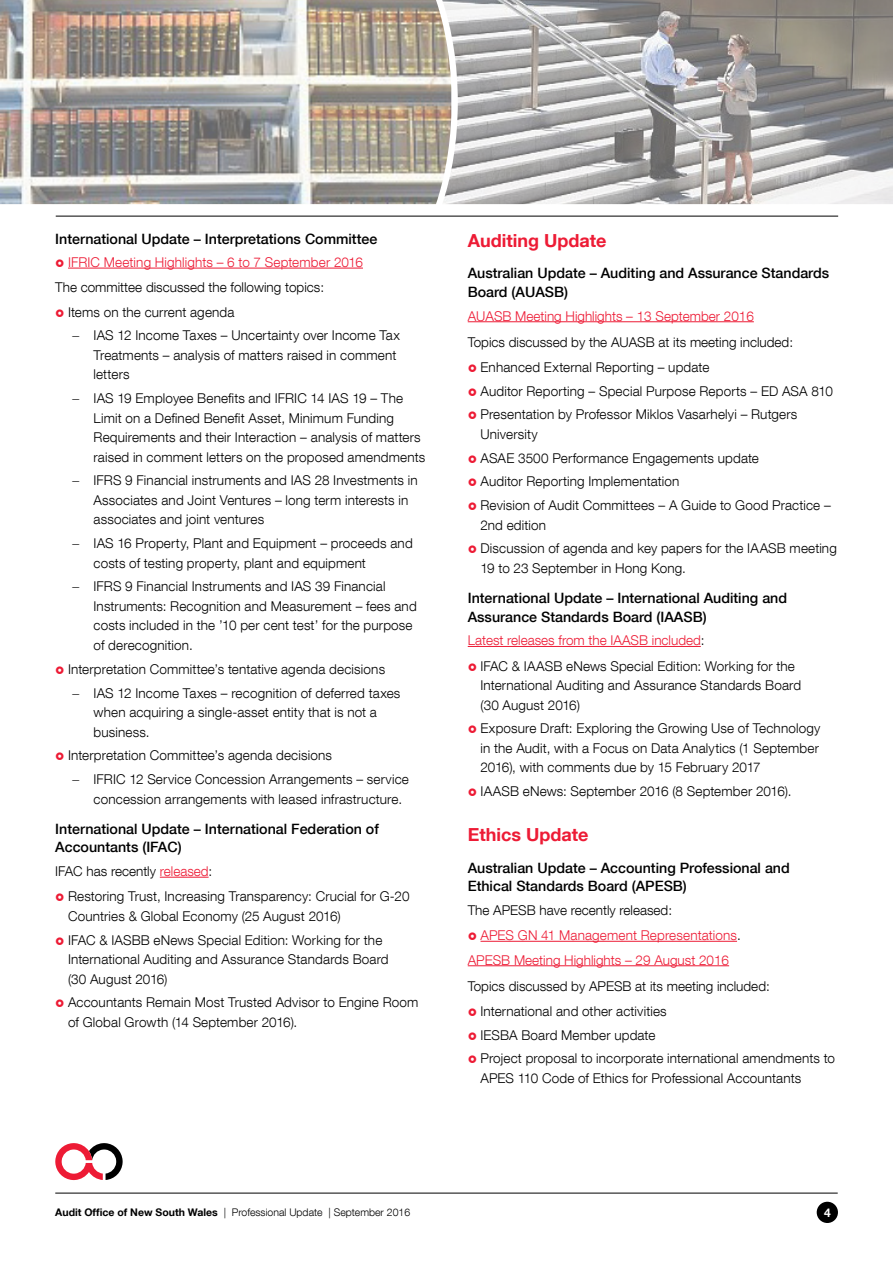
<style>
.page{position:relative;width:893px;height:1263px;background:#fff}
.page>*{position:absolute;margin:0;border:0;box-sizing:border-box;transform-origin:0 0}
.t1{font:700 18px "Helvetica Neue LT Com";color:#ed1b35}
.t2{font:500 14.25px/18.8px "Helvetica Neue LT Com";color:#000}
.t3{font:300 13.5px/23.7px "Helvetica Neue LT Com";letter-spacing:.01em;color:#000}
.t4{font:300 13.5px/19.5px "Helvetica Neue LT Com";letter-spacing:.01em;color:#000101}
.t5{font:300 13.5px "Helvetica Neue LT Com";color:#ed1b35}
.t6{font:700 12px "Helvetica Neue LT Com";color:#fff}
.t7{font:300 10.5px "Helvetica Neue LT Com";color:#000}
.s1{color:#000101}
.s2{color:#000}
.s3{color:#ed1b35}
.s4{font-weight:700}
</style>
<div class="page">
<hr style="left:55px;top:1193px;width:783px;height:1px;background:#000">
<div style="left:817px;top:1202px;width:21px;height:21px;background:#000;border-radius:50%"></div>
<svg style="left:55px;top:1143px;width:68px;height:37px"></svg>
<img style="left:451px;top:0;width:442px;height:204px">
<img style="left:0;top:0;width:451px;height:204px">
<hr style="left:56px;top:216px;width:782px;height:1px;background:#000">
<hr style="left:68px;top:268px;width:295px;height:1px;background:#ed1b35">
<hr style="left:160px;top:877px;width:49px;height:1px;background:#ed1b35">
<hr style="left:468px;top:321px;width:286px;height:1px;background:#ed1b35">
<hr style="left:468px;top:646px;width:233px;height:1px;background:#ed1b35">
<hr style="left:480px;top:941px;width:257px;height:1px;background:#ed1b35">
<hr style="left:468px;top:965px;width:261px;height:1px;background:#ed1b35">
<p class="t2" style="left:55px;top:229px;width:324px">International Update – Interpretations Committee</p>
<p class="t5" style="left:68px;top:254px;width:296px">IFRIC Meeting Highlights – 6 to 7 September 2016</p>
<p class="t3" style="left:68px;top:274px;width:258px;line-height:25.2px;text-indent:-13px">The committee discussed the following topics:<br>Items on the current agenda</p>
<p class="t4" style="left:94px;top:326px;width:308px;text-indent:-21px">− IAS 12 Income Taxes – Uncertainty over Income Tax<br>Treatments – analysis of matters raised in comment letters</p>
<p class="t4" style="left:94px;top:388px;width:333px;text-indent:-21px">− IAS 19 Employee Benefits and IFRIC 14 IAS 19 – The Limit on a Defined Benefit Asset, Minimum Funding Requirements and their Interaction – analysis of matters raised in comment letters on the proposed amendments</p>
<p class="t4" style="left:94px;top:471px;width:326px;text-indent:-21px">− IFRS 9 Financial instruments and IAS 28 Investments in<br>Associates and Joint Ventures – long term interests in associates and joint ventures</p>
<p class="t4" style="left:94px;top:533px;width:321px;text-indent:-21px">− IAS 16 Property, Plant and Equipment – proceeds and costs of testing property, plant and equipment</p>
<p class="t4" style="left:94px;top:577px;width:325px;text-indent:-21px">− IFRS 9 Financial Instruments and IAS 39 Financial Instruments: Recognition and Measurement – fees and costs included in the ’10 per cent test’ for the purpose of derecognition.</p>
<p class="t3" style="left:72px;top:657px;width:330px;text-indent:-4px">Interpretation Committee’s tentative agenda decisions<br><span class="s1">− IAS 12 Income Taxes – recognition of deferred taxes</span></p>
<p class="t4" style="left:94px;top:702px;width:285px">when acquiring a single-asset entity that is not a business.</p>
<p class="t4" style="left:72px;top:743px;width:338px;line-height:23.7px;text-indent:-4px"><span class="s2">Interpretation Committee’s agenda decisions<br></span>− IFRIC 12 Service Concession Arrangements – service</p>
<p class="t4" style="left:94px;top:789px;width:310px">concession arrangements with leased infrastructure.</p>
<p class="t2" style="left:55px;top:819px;width:325px">International Update – International Federation of<br>Accountants (IFAC)</p>
<p class="t3" style="left:68px;top:858px;width:343px;line-height:25.2px;text-indent:-13px">IFAC has recently <span class="s3">released</span>:<br>Restoring Trust, Increasing Transparency: Crucial for G-20</p>
<p class="t3" style="left:68px;top:904px;width:316px">Countries &amp; Global Economy (25 August 2016)<br>IFAC &amp; IASBB eNews Special Edition: Working for the</p>
<p class="t3" style="left:68px;top:949px;width:322px;line-height:19.5px">International Auditing and Assurance Standards Board (30 August 2016)</p>
<p class="t3" style="left:68px;top:992px;width:352px;line-height:19.5px">Accountants Remain Most Trusted Advisor to Engine Room of Global Growth (14 September 2016).</p>
<h1 class="t1" style="left:468px;top:229px;width:140px">Auditing Update</h1>
<p class="t2" style="left:468px;top:264px;width:363px">Australian Update – Auditing and Assurance Standards<br>Board (AUASB)</p>
<p class="t5" style="left:468px;top:308px;width:288px">AUASB Meeting Highlights – 13 September 2016</p>
<p class="t3" style="left:480px;top:329px;width:314px;line-height:25.2px;text-indent:-13px">Topics discussed by the AUASB at its meeting included:<br>Enhanced External Reporting – update</p>
<p class="t3" style="left:480px;top:379px;width:354px">Auditor Reporting – Special Purpose Reports – ED ASA 810<br>Presentation by Professor Miklos Vasarhelyi – Rutgers</p>
<p class="t3" style="left:480px;top:422px;width:352px">University<br>ASAE 3500 Performance Engagements update<br>Auditor Reporting Implementation<br>Revision of Audit Committees – A Guide to Good Practice –</p>
<p class="t3" style="left:480px;top:513px;width:358px">2nd edition<br>Discussion of agenda and key papers for the IAASB meeting</p>
<p class="t3" style="left:480px;top:556px;width:207px">19 to 23 September in Hong Kong.</p>
<p class="t2" style="left:468px;top:588px;width:321px">International Update – International Auditing and<br>Assurance Standards Board (IAASB)</p>
<p class="t3" style="left:480px;top:628px;width:316px;line-height:25.2px;text-indent:-13px"><span class="s3">Latest releases from the IAASB included</span>:<br>IFAC &amp; IAASB eNews Special Edition: Working for the</p>
<p class="t3" style="left:480px;top:675px;width:322px;line-height:19.5px">International Auditing and Assurance Standards Board (30 August 2016)</p>
<p class="t3" style="left:480px;top:718px;width:341px;line-height:19.5px;text-align:justify">Exposure Draft: Exploring the Growing Use of Technology in the Audit, with a Focus on Data Analytics (1 September 2016), with comments due by 15 February 2017</p>
<p class="t3" style="left:480px;top:779px;width:312px">IAASB eNews: September 2016 (8 September 2016).</p>
<h1 class="t1" style="left:468px;top:823px;width:122px">Ethics Update</h1>
<p class="t2" style="left:468px;top:858px;width:324px">Australian Update – Accounting Professional and<br>Ethical Standards Board (APESB)</p>
<p class="t3" style="left:468px;top:898px;width:206px">The APESB have recently released:</p>
<p class="t5" style="left:480px;top:927px;width:262px">APES GN 41 Management Representations<span class="s2">.</span></p>
<p class="t5" style="left:468px;top:952px;width:263px">APESB Meeting Highlights – 29 August 2016</p>
<p class="t3" style="left:480px;top:973px;width:291px;line-height:25.2px;text-indent:-13px">Topics discussed by APESB at its meeting included:<br>International and other activities</p>
<p class="t3" style="left:480px;top:1022px;width:356px">IESBA Board Member update<br>Project proposal to incorporate international amendments to</p>
<p class="t3" style="left:480px;top:1066px;width:322px">APES 110 Code of Ethics for Professional Accountants</p>
<p class="t7" style="left:55px;top:1206px;width:356px"><span class="s4">Audit Office of New South Wales</span> | Professional Update | September 2016</p>
<p class="t6" style="left:824px;top:1205px;width:8px">4</p>
</div>
